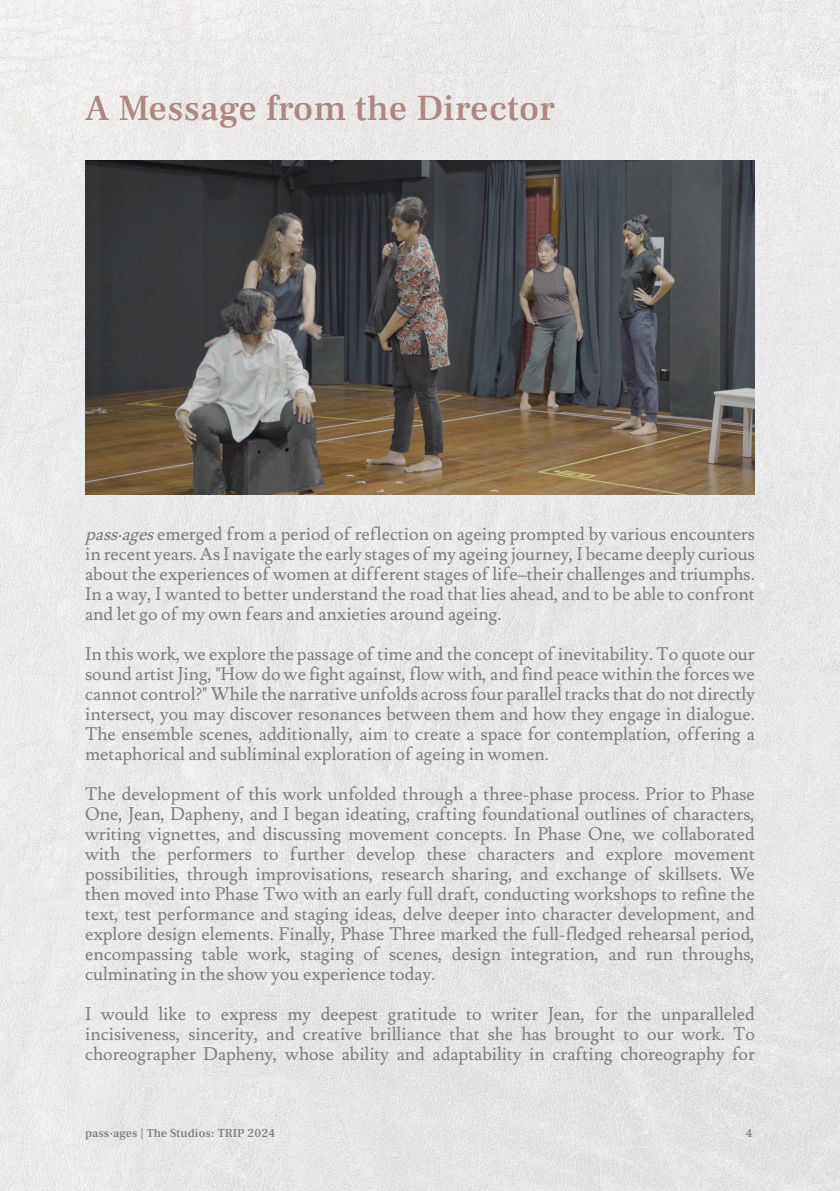
<style>
.page{position:relative;width:840px;height:1191px;background:#fff}
.page>*{position:absolute;margin:0;border:0;box-sizing:border-box;transform-origin:0 0}
.t1{font:500 36px "Frank Ruhl Libre";letter-spacing:.01em;color:#ae8780}
.t2{font:18px/20px "Lusitana";color:#7d7e7c;text-align:justify}
.t3{font:500 12px "Frank Ruhl Libre";letter-spacing:.01em;color:#7d7e7c}
.s1{font-style:italic}
</style>
<div class="page">
<img style="left:0;top:0;width:839px;height:1191px">
<img style="left:85px;top:160px;width:669px;height:334px">
<p class="t1" style="left:85px;top:85px;width:471px">A Message from the Director</p>
<p class="t2" style="left:85px;top:524px;width:671px"><span class="s1">pass·ages</span>emerged from a period of reflection on ageing prompted by various encounters in recent years. As I navigate the early stages of my ageing journey, I became deeply curious about the experiences of women at different stages of life–their challenges and triumphs.<br>In a way, I wanted to better understand the road that lies ahead, and to be able to confront and let go of my own fears and anxieties around ageing.</p>
<p class="t2" style="left:85px;top:644px;width:671px">In this work, we explore the passage of time and the concept of inevitability. To quote our sound artist Jing, "How do we fight against, flow with, and find peace within the forces we cannot control?" While the narrative unfolds across four parallel tracks that do not directly intersect, you may discover resonances between them and how they engage in dialogue.<br>The ensemble scenes, additionally, aim to create a space for contemplation, offering a metaphorical and subliminal exploration of ageing in women.</p>
<p class="t2" style="left:85px;top:784px;width:671px">The development of this work unfolded through a three-phase process. Prior to Phase One, Jean, Dapheny, and I began ideating, crafting foundational outlines of characters, writing vignettes, and discussing movement concepts. In Phase One, we collaborated with the performers to further develop these characters and explore movement possibilities, through improvisations, research sharing, and exchange of skillsets. We then moved into Phase Two with an early full draft, conducting workshops to refine the text, test performance and staging ideas, delve deeper into character development, and explore design elements. Finally, Phase Three marked the full-fledged rehearsal period, encompassing table work, staging of scenes, design integration, and run throughs, culminating in the show you experience today.</p>
<p class="t2" style="left:85px;top:1004px;width:671px">I would like to express my deepest gratitude to writer Jean, for the unparalleled incisiveness, sincerity, and creative brilliance that she has brought to our work. To choreographer Dapheny, whose ability and adaptability in crafting choreography for</p>
<p class="t3" style="left:85px;top:1125px;width:191px">pass·ages | The Studios: TRIP 2024</p>
<p class="t3" style="left:745px;top:1125px;width:8px">4</p>
</div>
